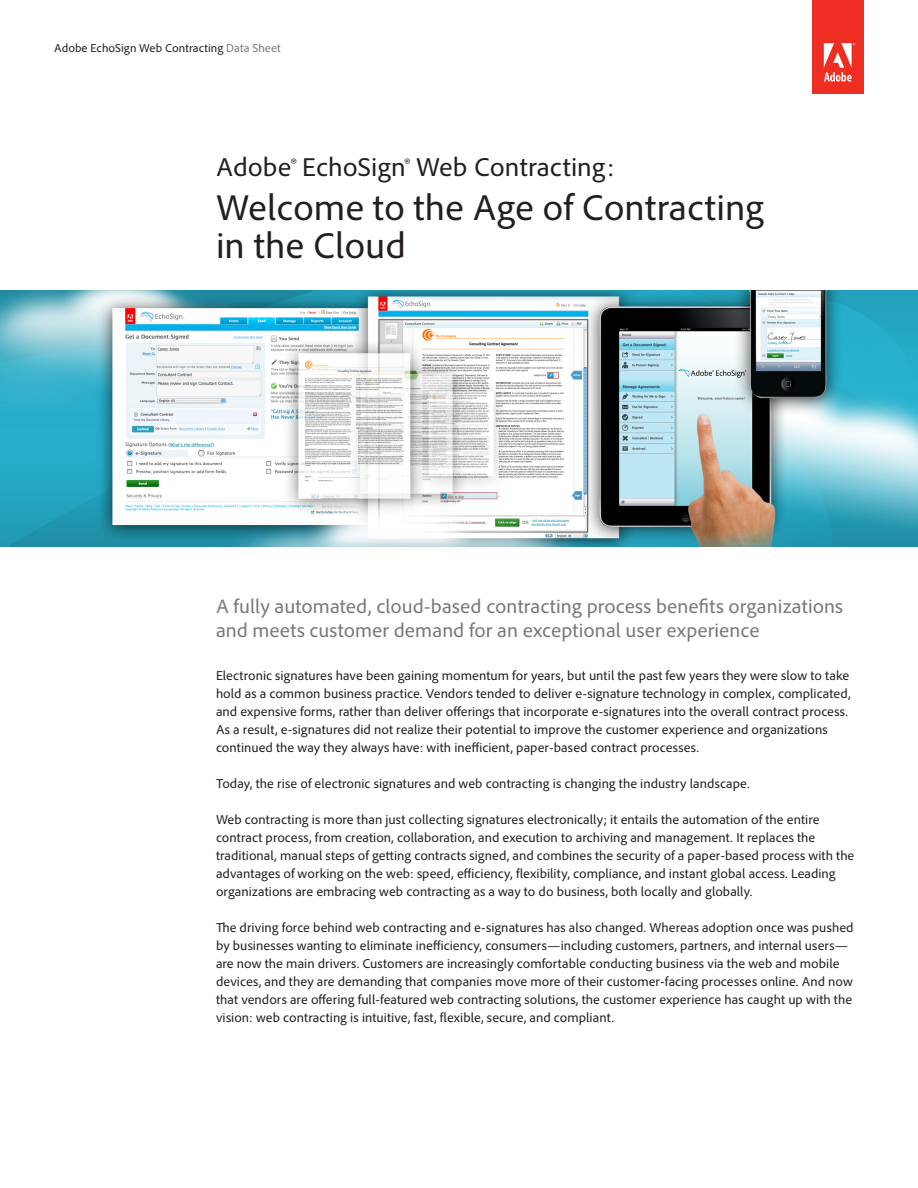
<style>
.page{position:relative;width:918px;height:1188px;background:#fff}
.page>*{position:absolute;margin:0;border:0;box-sizing:border-box;transform-origin:0 0}
.Main_title{font:37.5px/37.5px "Adobe Clean";color:#231f20}
.Main_title-2{font:27px "Adobe Clean";color:#231f20}
.heading1{font:20.25px/24px "Adobe Clean";color:#76787b}
.bodytext{font:13.5px/18px "Adobe Clean";color:#231f20}
.t1{font:12px "Adobe Clean";color:#231f20}
.s1{color:#76787b}
</style>
<div class="page">
<div style="left:812px;top:0;width:51px;height:94px;background:#ee2e22"></div>
<svg style="left:824px;top:43px;width:31px;height:39px"></svg>
<img style="left:0;top:291px;width:918px;height:256px">
<p class="t1" style="left:54px;top:41px;width:228px">Adobe EchoSign Web Contracting <span class="s1">Data Sheet</span></p>
<p class="Main_title-2" style="left:216px;top:151px;width:400px">Adobe® EchoSign® Web Contracting:</p>
<p class="Main_title" style="left:216px;top:188px;width:550px">Welcome to the Age of Contracting in the Cloud</p>
<p class="heading1" style="left:216px;top:594px;width:629px">A fully automated, cloud-based contracting process benefits organizations and meets customer demand for an exceptional user experience</p>
<p class="bodytext" style="left:216px;top:666px;width:636px">Electronic signatures have been gaining momentum for years, but until the past few years they were slow to take hold as a common business practice. Vendors tended to deliver e-signature technology in complex, complicated, and expensive forms, rather than deliver offerings that incorporate e-signatures into the overall contract process.<br>As a result, e-signatures did not realize their potential to improve the customer experience and organizations continued the way they always have: with inefficient, paper-based contract processes.</p>
<p class="bodytext" style="left:216px;top:774px;width:535px">Today, the rise of electronic signatures and web contracting is changing the industry landscape.</p>
<p class="bodytext" style="left:216px;top:810px;width:640px">Web contracting is more than just collecting signatures electronically; it entails the automation of the entire contract process, from creation, collaboration, and execution to archiving and management. It replaces the traditional, manual steps of getting contracts signed, and combines the security of a paper-based process with the advantages of working on the web: speed, efficiency, flexibility, compliance, and instant global access. Leading organizations are embracing web contracting as a way to do business, both locally and globally.</p>
<p class="bodytext" style="left:216px;top:918px;width:639px">The driving force behind web contracting and e-signatures has also changed. Whereas adoption once was pushed by businesses wanting to eliminate inefficiency, consumers—including customers, partners, and internal users— are now the main drivers. Customers are increasingly comfortable conducting business via the web and mobile devices, and they are demanding that companies move more of their customer-facing processes online. And now that vendors are offering full-featured web contracting solutions, the customer experience has caught up with the vision: web contracting is intuitive, fast, flexible, secure, and compliant.</p>
</div>
